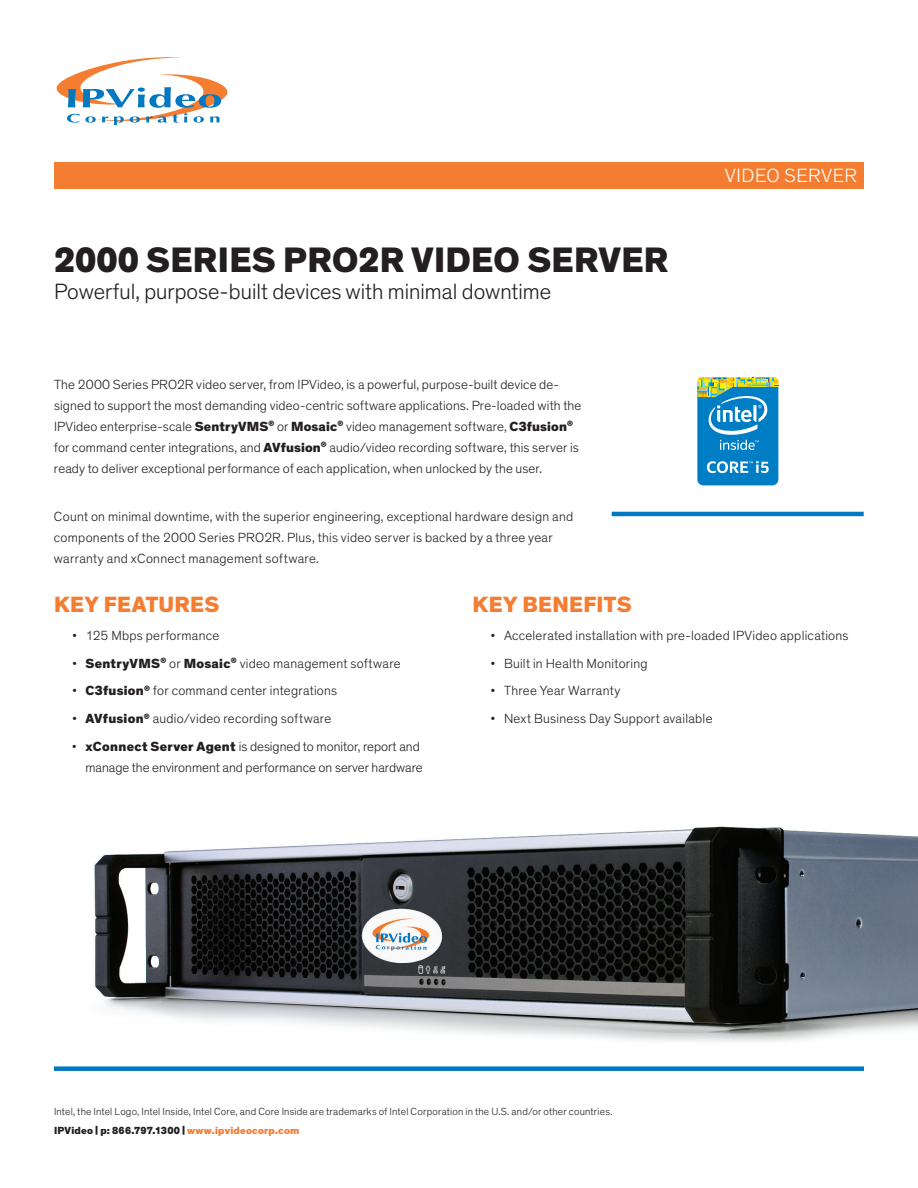
<style>
.page{position:relative;width:918px;height:1188px;background:#fff}
.page>*{position:absolute;margin:0;border:0;box-sizing:border-box;transform-origin:0 0}
.t1{font:800 36px "Theinhardt";letter-spacing:.01em;color:#231f20}
.t2{font:300 22.5px "Theinhardt";color:#231f20}
.t3{font:800 22.5px "Theinhardt";letter-spacing:.015em;color:#f47d31}
.t4{font:300 19.5px "Theinhardt";color:#fff}
.t5{font:300 13.5px/21px "Theinhardt";letter-spacing:.015em;color:#231f20}
.t6{font:300 10.5px/19.4px "Theinhardt";letter-spacing:.015em;color:#231f20}
.s1{font-weight:800}
.s2{font-weight:800;color:#f47d31}
</style>
<div class="page">
<img style="left:94px;top:826px;width:824px;height:216px">
<div style="left:54px;top:162px;width:810px;height:27px;background:#f47d31"></div>
<div style="left:54px;top:1066px;width:810px;height:5px;background:#0079c2"></div>
<svg style="left:697px;top:377px;width:81px;height:108px;background:#3898bd"></svg>
<svg style="left:57px;top:57px;width:170px;height:68px"></svg>
<hr style="left:612px;top:512px;width:252px;height:4px;background:#0079c2">
<h1 class="t1" style="left:54px;top:237px;width:616px">2000 Series Pro2R Video Server</h1>
<h2 class="t2" style="left:54px;top:278px;width:499px">Powerful, purpose-built devices with minimal downtime</h2>
<p class="t5" style="left:54px;top:374px;width:529px">The 2000 Series PRO2R video server, from IPVideo, is a powerful, purpose-built device de&shy;signed to support the most demanding video-centric software applications. Pre-loaded with the IPVideo enterprise-scale <span class="s1">SentryVMS</span><sup>®</sup> or <span class="s1">Mosaic</span><sup>®</sup> video management software, <span class="s1">C3fusion</span><sup>® </sup>for command center integrations, and <span class="s1">AVfusion</span><sup>®</sup> audio/video recording software, this server is ready to deliver exceptional performance of each application, when unlocked by the user.</p>
<p class="t5" style="left:54px;top:506px;width:521px">Count on minimal downtime, with the superior engineering, exceptional hardware design and components of the 2000 Series PRO2R. Plus, this video server is backed by a three year warranty and xConnect management software.</p>
<h3 class="t4" style="left:725px;top:164px;width:128px">Vi deo Server</h3>
<h2 class="t3" style="left:54px;top:590px;width:163px">Key Features</h2>
<p class="t5" style="left:72px;top:625px;width:149px">• 125 Mbps performance</p>
<p class="t5" style="left:72px;top:653px;width:330px">• <span class="s1">SentryVMS</span><sup>®</sup> or <span class="s1">Mosaic</span><sup>®</sup> video management software</p>
<p class="t5" style="left:72px;top:680px;width:267px">• <span class="s1">C3fusion</span><sup>®</sup> for command center integrations</p>
<p class="t5" style="left:72px;top:708px;width:261px">• <span class="s1">AVfusion</span><sup>®</sup> audio/video recording software</p>
<p class="t5" style="left:72px;top:736px;width:352px;text-align:right">• <span class="s1">xConnect Server Agent</span> is designed to monitor, report and manage the environment and performance on server hardware</p>
<h2 class="t3" style="left:472px;top:590px;width:157px">Key Benefits</h2>
<p class="t5" style="left:490px;top:625px;width:360px">• Accelerated installation with pre-loaded IPVideo applications</p>
<p class="t5" style="left:490px;top:653px;width:159px">• Built in Health Monitoring</p>
<p class="t5" style="left:490px;top:680px;width:132px">• Three Year Warranty</p>
<p class="t5" style="left:490px;top:708px;width:224px">• Next Business Day Support available</p>
<p class="t6" style="left:54px;top:1102px;width:560px">Intel, the Intel Logo, Intel Inside, Intel Core, and Core Inside are trademarks of Intel Corporation in the U.S. and/or other countries.<br><span class="s1">IPVideo | p: 866.797.1300 |</span> <span class="s2">www.ipvideocorp.com</span></p>
</div>
